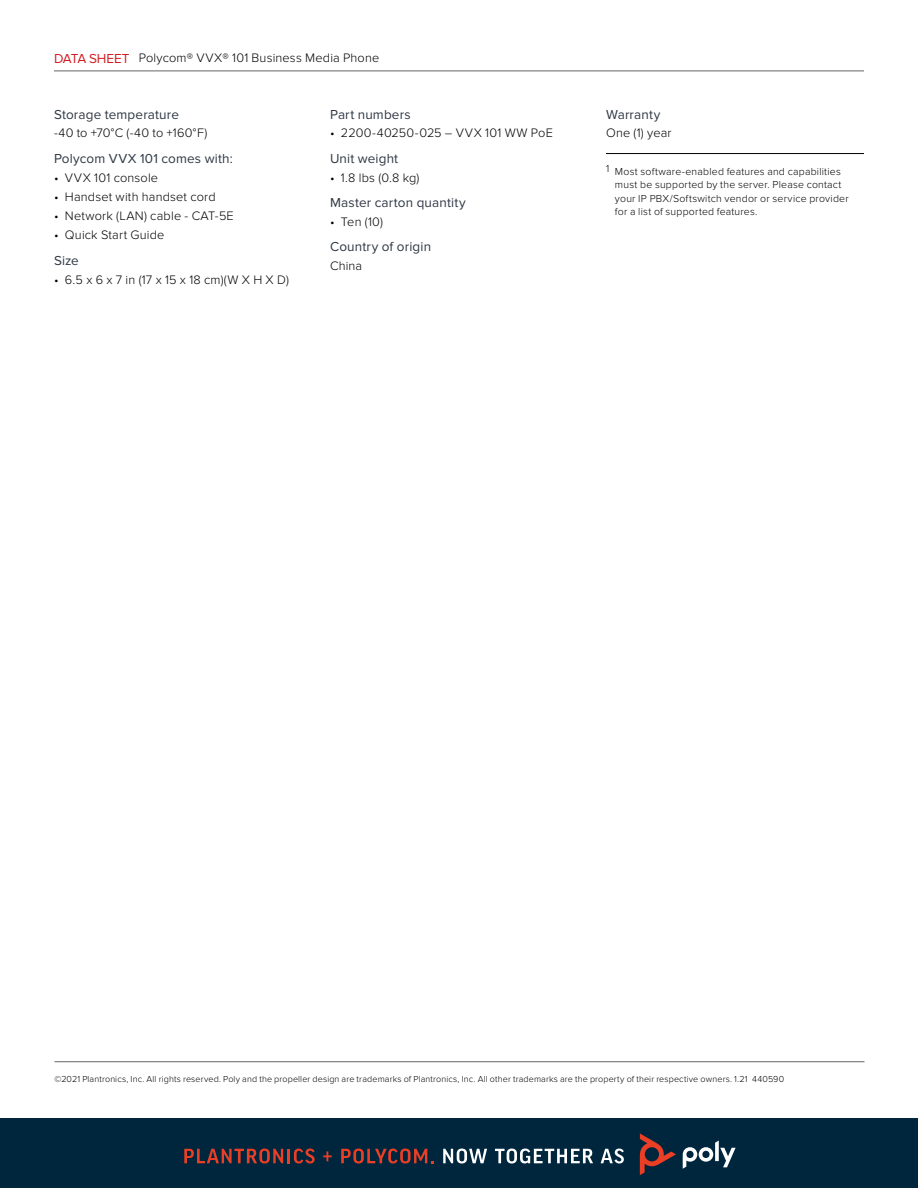
<style>
.page{position:relative;width:918px;height:1188px;background:#fff}
.page>*{position:absolute;margin:0;border:0;box-sizing:border-box;transform-origin:0 0}
.t1{font:13.5px "Proxima Nova";letter-spacing:.01em;color:#2e3844}
.t2{font:300 12.75px "Proxima Nova";letter-spacing:.015em;color:#000}
.t3{font:300 10.5px/13.5px "Proxima Nova";letter-spacing:.02em;color:#000}
.t4{font:300 9px "Proxima Nova";letter-spacing:.015em;color:#000}
.s1{font-weight:400;font-size:13.5px;color:#d21c23}
</style>
<div class="page">
<hr style="left:54px;top:71px;width:810px;height:1px;background:#636466">
<hr style="left:54px;top:1061px;width:810px;height:1px;background:#636466">
<div style="left:0;top:1118px;width:918px;height:70px;background:#00263e"></div>
<svg style="left:184px;top:1149px;width:99px;height:15px"></svg>
<hr style="left:287px;top:1149px;width:3px;height:14px;background:#ea3e25">
<svg style="left:294px;top:1149px;width:21px;height:15px"></svg>
<svg style="left:323px;top:1151px;width:9px;height:10px"></svg>
<svg style="left:341px;top:1149px;width:92px;height:15px"></svg>
<svg style="left:443px;top:1149px;width:44px;height:15px"></svg>
<svg style="left:495px;top:1149px;width:98px;height:15px"></svg>
<svg style="left:601px;top:1149px;width:23px;height:15px"></svg>
<svg style="left:683px;top:1141px;width:53px;height:28px"></svg>
<svg style="left:640px;top:1133px;width:36px;height:42px"></svg>
<hr style="left:606px;top:153px;width:258px;height:1px;background:#000">
<p class="t2" style="left:54px;top:51px;width:327px"><span class="s1">DATA SHEET</span> Polycom® VVX® 101 Business Media Phone</p>
<p class="t1" style="left:54px;top:106px;width:127px">Storage temperature</p>
<p class="t2" style="left:54px;top:126px;width:155px">-40 to +70°C (-40 to +160°F)</p>
<p class="t1" style="left:54px;top:151px;width:180px">Polycom VVX 101 comes with:</p>
<p class="t2" style="left:54px;top:170px;width:106px">• VVX 101 console</p>
<p class="t2" style="left:54px;top:189px;width:163px">• Handset with handset cord</p>
<p class="t2" style="left:54px;top:209px;width:181px">• Network (LAN) cable - CAT-5E</p>
<p class="t2" style="left:54px;top:228px;width:112px">• Quick Start Guide</p>
<p class="t1" style="left:54px;top:253px;width:26px">Size</p>
<p class="t2" style="left:54px;top:272px;width:236px">• 6.5 x 6 x 7 in (17 x 15 x 18 cm)(W X H X D)</p>
<p class="t1" style="left:330px;top:106px;width:82px">Part numbers</p>
<p class="t2" style="left:330px;top:126px;width:224px">• 2200-40250-025 – VVX 101 WW PoE</p>
<p class="t1" style="left:330px;top:151px;width:70px">Unit weight</p>
<p class="t2" style="left:330px;top:170px;width:91px">• 1.8 lbs (0.8 kg)</p>
<p class="t1" style="left:330px;top:195px;width:137px">Master carton quantity</p>
<p class="t2" style="left:330px;top:214px;width:55px">• Ten (10)</p>
<p class="t1" style="left:330px;top:239px;width:103px">Country of origin</p>
<p class="t2" style="left:330px;top:259px;width:34px">China</p>
<p class="t1" style="left:606px;top:106px;width:56px">Warranty</p>
<p class="t2" style="left:606px;top:126px;width:67px">One (1) year</p>
<p class="t3" style="left:615px;top:165px;width:235px;text-indent:-9px">1 Most software-enabled features and capabilities must be supported by the server. Please contact your IP PBX/Softswitch vendor or service provider for a list of supported features.</p>
<p class="t4" style="left:54px;top:1074px;width:731px">©2021 Plantronics, Inc. All rights reserved. Poly and the propeller design are trademarks of Plantronics, Inc. All other trademarks are the property of their respective owners. 1.21 440590</p>
</div>
